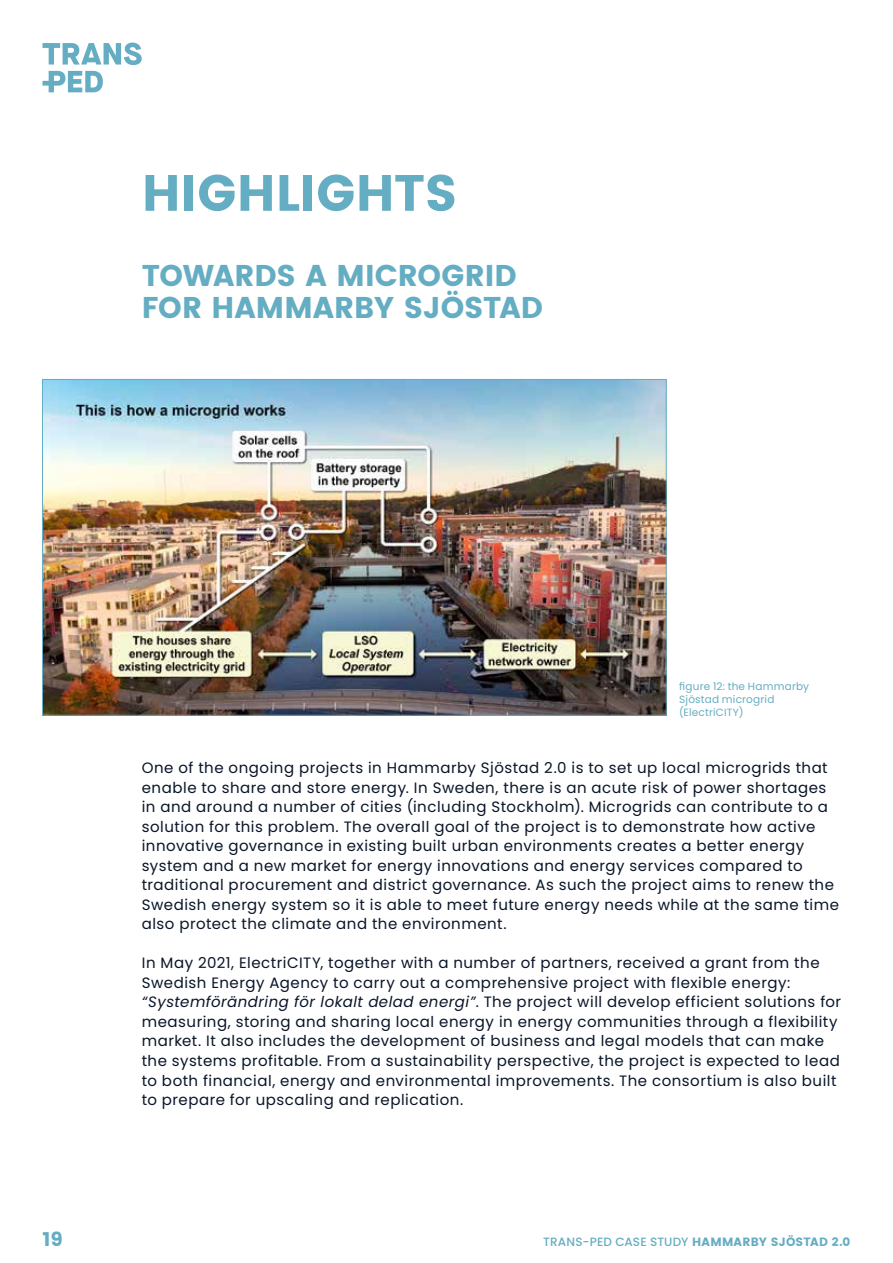
<style>
.page{position:relative;width:893px;height:1263px;background:#fff}
.page>*{position:absolute;margin:0;border:0;box-sizing:border-box;transform-origin:0 0}
.t1{font:700 51px "Poppins";color:#65adc2}
.t2{font:700 30px/31.5px "Poppins";color:#65adc2}
.t3{font:700 19.5px "Poppins";color:#65adc2}
.t4{font:15px/19.5px "Poppins";letter-spacing:.035em;color:#091528}
.t5{font:500 12px "Poppins";letter-spacing:.01em;color:#65adc2}
.t6{font:10.5px/12.6px "Poppins";letter-spacing:.015em;color:#65adc2}
.s1{font-style:italic}
.s2{font-weight:700}
</style>
<div class="page">
<svg style="left:43px;top:43px;width:99px;height:49px"></svg>
<img style="left:44px;top:381px;width:621px;height:333px">
<h1 class="t1" style="left:142px;top:163px;width:317px">HIGHLIGHTS</h1>
<h2 class="t2" style="left:142px;top:260px;width:403px">TOWARDS A MICROGRID<br>FOR HAMMARBY SJÖSTAD</h2>
<p class="t6" style="left:679px;top:680px;width:131px">figure 12: the Hammarby<br>Sjöstad microgrid (ElectriCITY)</p>
<p class="t4" style="left:142px;top:758px;width:699px">One of the ongoing projects in Hammarby Sjöstad 2.0 is to set up local microgrids that enable to share and store energy. In Sweden, there is an acute risk of power shortages in and around a number of cities (including Stockholm). Microgrids can contribute to a solution for this problem. The overall goal of the project is to demonstrate how active innovative governance in existing built urban environments creates a better energy system and a new market for energy innovations and energy services compared to traditional procurement and district governance. As such the project aims to renew the Swedish energy system so it is able to meet future energy needs while at the same time also protect the climate and the environment.</p>
<p class="t4" style="left:142px;top:953px;width:701px">In May 2021, ElectriCITY, together with a number of partners, received a grant from the Swedish Energy Agency to carry out a comprehensive project with flexible energy: <span class="s1">“Systemförändring för lokalt delad energi”</span>. The project will develop efficient solutions for measuring, storing and sharing local energy in energy communities through a flexibility market. It also includes the development of business and legal models that can make the systems profitable. From a sustainability perspective, the project is expected to lead to both financial, energy and environmental improvements. The consortium is also built to prepare for upscaling and replication.</p>
<h3 class="t3" style="left:43px;top:1228px;width:22px">19</h3>
<p class="t5" style="left:543px;top:1235px;width:309px">TRANS-PED CASE STUDY <span class="s2">HAMMARBY SJÖSTAD 2.0</span></p>
</div>
